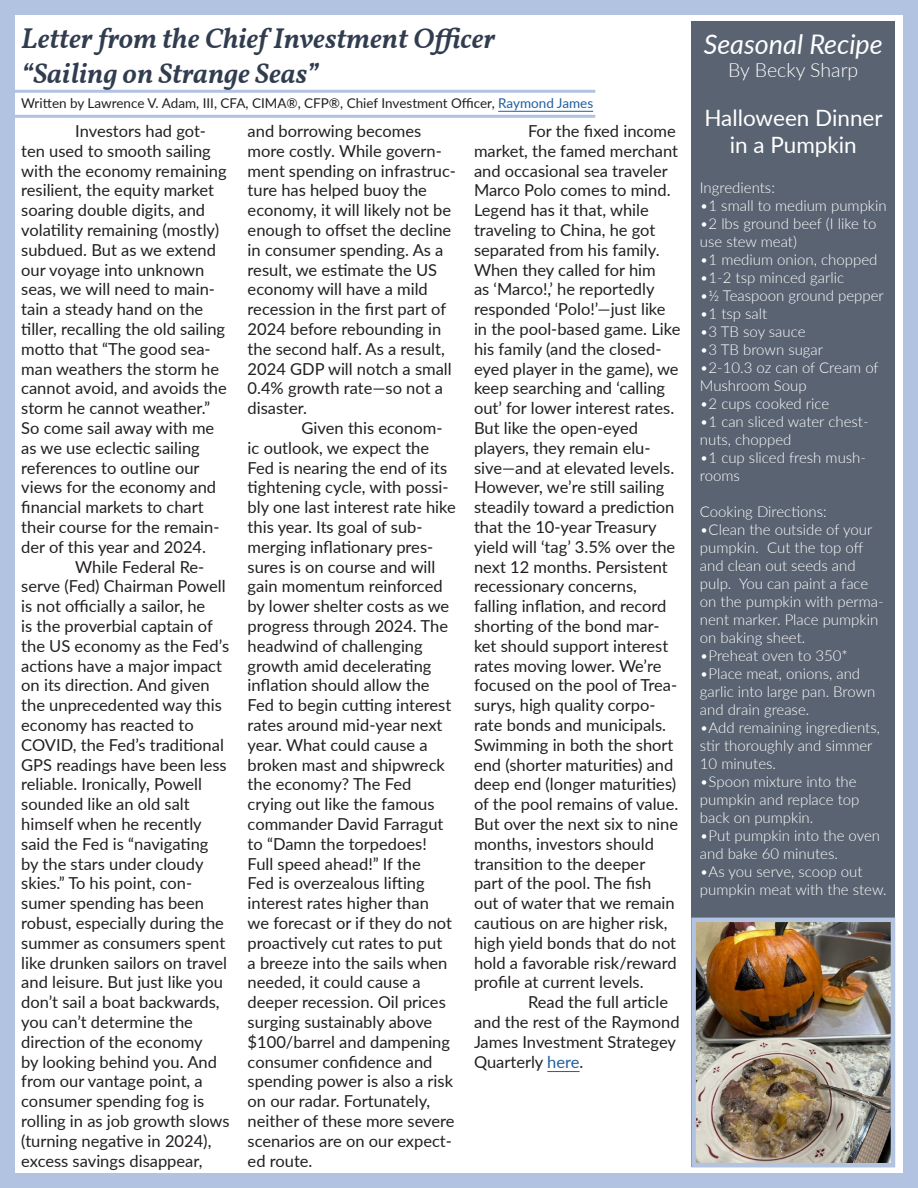
<style>
.page{position:relative;width:918px;height:1188px;background:#fff}
.page>*{position:absolute;margin:0;border:0;box-sizing:border-box;transform-origin:0 0}
.t1{font:italic 600 28.5px "Vollkorn";color:#313c4f}
.t2{font:italic 27px "Lato";color:#fff}
.t3{font:22.5px/27px "Lato";color:#fff;text-align:center}
.t4{font:300 19.5px "Lato";color:#fff}
.t5{font:16.5px/19.8px "Lato";color:#231f20}
.t6{font:300 15px/18px "Lato";color:#fff}
.t7{font:13.5px "Lato";color:#231f20}
.s1{color:#215e9f}
</style>
<div class="page">
<div style="left:0;top:0;width:918px;height:1188px;border:15px solid #b2c3e1"></div>
<div style="left:691px;top:21px;width:204px;height:1146px;background:#5a6372"></div>
<hr style="left:9px;top:90px;width:586px;height:3px;background:#b2c3e1">
<hr style="left:9px;top:115px;width:586px;height:3px;background:#b2c3e1">
<hr style="left:498px;top:111px;width:95px;height:1px;background:#215e9f">
<hr style="left:547px;top:1071px;width:33px;height:1px;background:#215e9f">
<img style="left:696px;top:923px;width:194px;height:239px">
<div style="left:691px;top:918px;width:204px;height:249px;border:4px solid #b2c3e1"></div>
<p class="t1" style="left:21px;top:17px;width:476px">Letter from the Chief Investment Officer</p>
<p class="t1" style="left:21px;top:52px;width:299px">“Sailing on Strange Seas”</p>
<p class="t7" style="left:21px;top:94px;width:573px">Written by Lawrence V. Adam, III, CFA, CIMA®, CFP®, Chief Investment Officer, <span class="s1">Raymond James</span></p>
<p class="t5" style="left:21px;top:121px;width:207px;text-indent:54px">Investors had got&shy;ten used to smooth sailing with the economy remaining resilient, the equity market soaring double digits, and volatility remaining (mostly) subdued. But as we extend our voyage into unknown seas, we will need to main&shy;tain a steady hand on the tiller, recalling the old sailing motto that “The good sea&shy;man weathers the storm he cannot avoid, and avoids the storm he cannot weather.”<br>So come sail away with me as we use eclectic sailing references to outline our views for the economy and financial markets to chart their course for the remain&shy;der of this year and 2024.</p>
<p class="t5" style="left:21px;top:556px;width:210px;text-indent:54px">While Federal Re&shy;serve (Fed) Chairman Powell is not officially a sailor, he<br>is the proverbial captain of the US economy as the Fed’s actions have a major impact on its direction. And given the unprecedented way this economy has reacted to<br>COVID, the Fed’s traditional<br>GPS readings have been less reliable. Ironically, Powell sounded like an old salt himself when he recently said the Fed is “navigating by the stars under cloudy skies.” To his point, con&shy;sumer spending has been robust, especially during the summer as consumers spent like drunken sailors on travel and leisure. But just like you don’t sail a boat backwards, you can’t determine the direction of the economy<br>by looking behind you. And from our vantage point, a consumer spending fog is rolling in as job growth slows (turning negative in 2024), excess savings disappear,</p>
<p class="t5" style="left:248px;top:121px;width:210px">and borrowing becomes more costly. While govern&shy;ment spending on infrastruc&shy;ture has helped buoy the economy, it will likely not be enough to offset the decline in consumer spending. As a result, we estimate the US economy will have a mild recession in the first part of<br>2024 before rebounding in the second half. As a result,<br>2024 GDP will notch a small<br>0.4% growth rate—so not a disaster.</p>
<p class="t5" style="left:248px;top:418px;width:210px;text-indent:54px">Given this econom&shy;ic outlook, we expect the<br>Fed is nearing the end of its tightening cycle, with possi&shy;bly one last interest rate hike this year. Its goal of sub&shy;merging inflationary pres&shy;sures is on course and will gain momentum reinforced by lower shelter costs as we progress through 2024. The headwind of challenging growth amid decelerating inflation should allow the<br>Fed to begin cutting interest rates around mid-year next year. What could cause a broken mast and shipwreck the economy? The Fed crying out like the famous commander David Farragut to “Damn the torpedoes!<br>Full speed ahead!” If the<br>Fed is overzealous lifting interest rates higher than<br>we forecast or if they do not proactively cut rates to put<br>a breeze into the sails when needed, it could cause a deeper recession. Oil prices surging sustainably above $100/barrel and dampening consumer confidence and spending power is also a risk on our radar. Fortunately, neither of these more severe scenarios are on our expect&shy;ed route.</p>
<p class="t5" style="left:474px;top:121px;width:208px;text-indent:54px">For the fixed income market, the famed merchant and occasional sea traveler<br>Marco Polo comes to mind.<br>Legend has it that, while traveling to China, he got separated from his family.<br>When they called for him<br>as ‘Marco!,’ he reportedly responded ‘Polo!’—just like in the pool-based game. Like his family (and the closed&shy;eyed player in the game), we keep searching and ‘calling out’ for lower interest rates.<br>But like the open-eyed players, they remain elu&shy;sive—and at elevated levels.<br>However, we’re still sailing steadily toward a prediction that the 10-year Treasury yield will ‘tag’ 3.5% over the next 12 months. Persistent recessionary concerns, falling inflation, and record shorting of the bond mar&shy;ket should support interest rates moving lower. We’re focused on the pool of Trea&shy;surys, high quality corpo&shy;rate bonds and municipals.<br>Swimming in both the short end (shorter maturities) and deep end (longer maturities) of the pool remains of value.<br>But over the next six to nine months, investors should transition to the deeper<br>part of the pool. The fish<br>out of water that we remain cautious on are higher risk, high yield bonds that do not hold a favorable risk/reward profile at current levels.</p>
<p class="t5" style="left:474px;top:992px;width:207px;text-indent:54px">Read the full article and the rest of the Raymond<br>James Investment Strategey<br>Quarterly <span class="s1">here</span>.</p>
<p class="t2" style="left:704px;top:25px;width:181px">Seasonal Recipe</p>
<p class="t4" style="left:728px;top:57px;width:132px">By Becky Sharp</p>
<p class="t3" style="left:704px;top:103px;width:180px">Halloween Dinner in a Pumpkin</p>
<p class="t6" style="left:700px;top:178px;width:77px">Ingredients:</p>
<p class="t6" style="left:700px;top:196px;width:188px">•1 small to medium pumpkin</p>
<p class="t6" style="left:700px;top:214px;width:178px">•2 lbs ground beef (I like to use stew meat)</p>
<p class="t6" style="left:700px;top:250px;width:179px">•1 medium onion, chopped</p>
<p class="t6" style="left:700px;top:268px;width:146px">•1-2 tsp minced garlic</p>
<p class="t6" style="left:700px;top:286px;width:186px">•½ Teaspoon ground pepper</p>
<p class="t6" style="left:700px;top:304px;width:69px">•1 tsp salt</p>
<p class="t6" style="left:700px;top:322px;width:107px">•3 TB soy sauce</p>
<p class="t6" style="left:700px;top:340px;width:125px">•3 TB brown sugar</p>
<p class="t6" style="left:700px;top:358px;width:180px">•2-10.3 oz can of Cream of<br>Mushroom Soup</p>
<p class="t6" style="left:700px;top:394px;width:131px">•2 cups cooked rice</p>
<p class="t6" style="left:700px;top:412px;width:170px">•1 can sliced water chest&shy;nuts, chopped</p>
<p class="t6" style="left:700px;top:448px;width:168px">•1 cup sliced fresh mush&shy;rooms</p>
<p class="t6" style="left:700px;top:502px;width:128px">Cooking Directions:</p>
<p class="t6" style="left:700px;top:520px;width:185px">•Clean the outside of your pumpkin. Cut the top off and clean out seeds and pulp. You can paint a face on the pumpkin with perma&shy;nent marker. Place pumpkin on baking sheet.</p>
<p class="t6" style="left:700px;top:646px;width:150px">•Preheat oven to 350*</p>
<p class="t6" style="left:700px;top:664px;width:177px">•Place meat, onions, and garlic into large pan. Brown and drain grease.</p>
<p class="t6" style="left:700px;top:718px;width:182px">•Add remaining ingredients, stir thoroughly and simmer<br>10 minutes.</p>
<p class="t6" style="left:700px;top:772px;width:161px">•Spoon mixture into the pumpkin and replace top back on pumpkin.</p>
<p class="t6" style="left:700px;top:826px;width:182px">•Put pumpkin into the oven and bake 60 minutes.</p>
<p class="t6" style="left:700px;top:862px;width:188px">•As you serve, scoop out pumpkin meat with the stew.</p>
</div>
